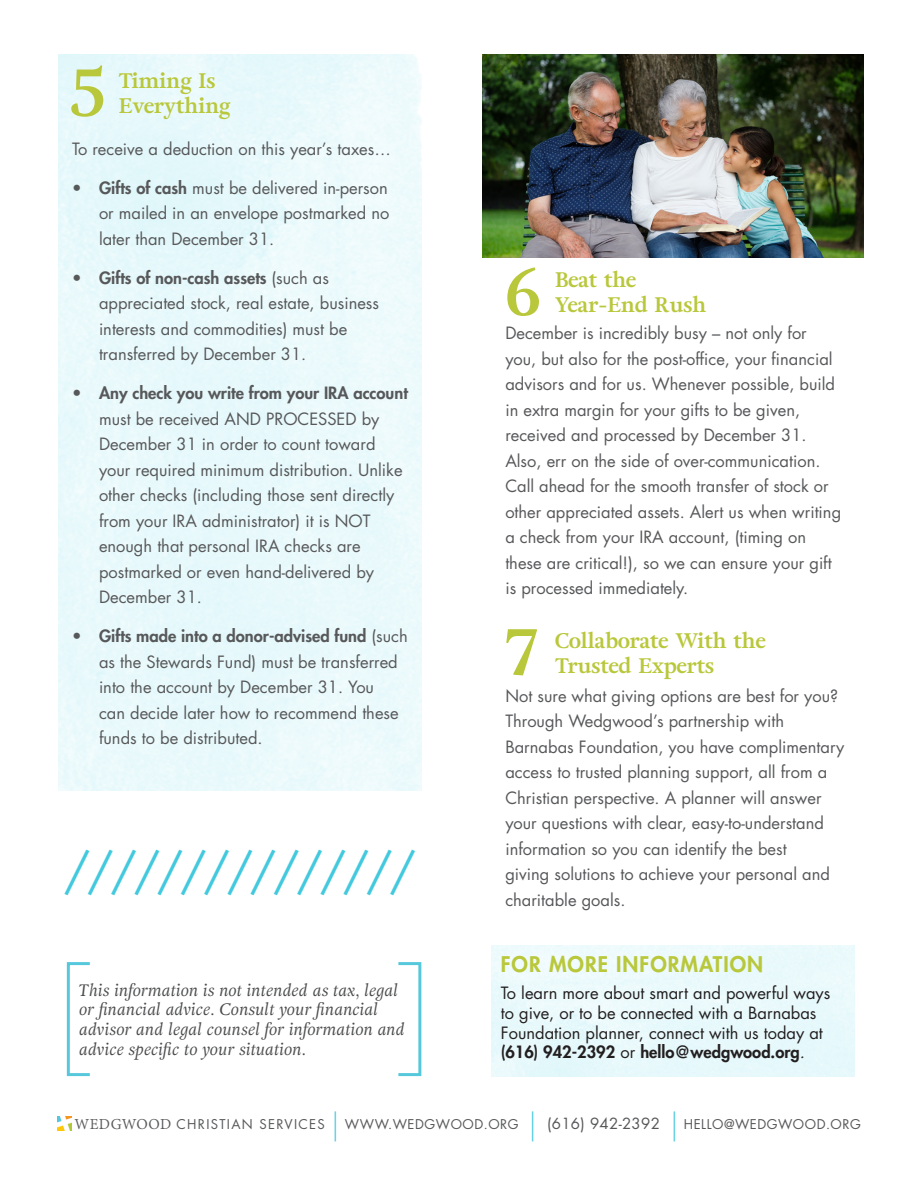
<style>
.page{position:relative;width:918px;height:1188px;background:#fff}
.page>*{position:absolute;margin:0;border:0;box-sizing:border-box;transform-origin:0 0}
.t1{font:700 66px "Adriane Text";color:#b9c73a}
.t2{font:46.5px "Futura Std";color:#42c9de}
.t3{font:30px "Futura Std";color:#42c9de;scale:.5 1}
.t4{font:700 21px "Adriane Text";color:#b9c73a}
.t5{font:800 21px "Futura Std";letter-spacing:.05em;color:#b9c73a}
.t6{font:16.5px/25.5px "Futura Std";color:#57585a}
.t7{font:italic 16.5px/19.8px "Adriane Text";letter-spacing:.01em;color:#4b4c4d}
.t8{font:16.5px/19.8px "Futura Std";color:#231f20}
.t9{font:15px "Futura Std";letter-spacing:.02em;color:#57585a}
.t10{font:13.2px "Futura Std";letter-spacing:.04em;color:#57585a}
.t11{font:13.2px "Futura Std";letter-spacing:.1em;color:#57585a}
.s1{font-weight:800}
.s2{font-style:italic}
.s3{font-family:"Adobe Devanagari";font-size:16.5px}
.s4{font-size:30px;color:#42c9de}
</style>
<div class="page">
<img style="left:57px;top:1117px;width:14px;height:14px">
<svg style="left:66px;top:962px;width:24px;height:115px"></svg>
<svg style="left:398px;top:962px;width:24px;height:115px"></svg>
<img style="left:483px;top:54px;width:381px;height:204px">
<p class="t1" style="left:69px;top:49px;width:37px">5</p>
<p class="t4" style="left:119px;top:67px;width:98px">Timing Is</p>
<p class="t4" style="left:119px;top:92px;width:113px">Everything</p>
<p class="t6" style="left:72px;top:136px;width:320px">To receive a deduction on this year’s taxes…</p>
<p class="t6" style="left:99px;top:175px;width:292px;text-align:justify;text-indent:-27px"><span class="s1">• Gifts of cash</span> must be delivered in-person or mailed in an envelope postmarked no later than December 31.</p>
<p class="t6" style="left:99px;top:265px;width:282px;text-indent:-27px"><span class="s1">• Gifts of non-cash assets</span> (such as appreciated stock, real estate, business interests and commodities) must be transferred by December 31.</p>
<p class="t6" style="left:99px;top:380px;width:310px;text-indent:-27px"><span class="s1">• Any check you write from your IRA account </span>must be received AND PROCESSED by December 31 in order to count toward your required minimum distribution. Unlike other checks (including those sent directly from your IRA administrator) it is NOT enough that personal IRA checks are postmarked or even hand-delivered by December 31.</p>
<p class="t6" style="left:99px;top:623px;width:310px;text-indent:-27px"><span class="s1">• Gifts made into a donor-advised fund</span> (such as the Stewards Fund) must be transferred into the account by December 31. You<br>can decide later how to recommend these funds to be distributed.</p>
<p class="t2" style="left:64px;top:841px;width:354px">///////////////</p>
<p class="t7" style="left:79px;top:980px;width:327px">This information is not intended as tax, legal or financial advice. Consult your financial advisor and legal counsel for information and advice specific to your situation.</p>
<p class="t1" style="left:505px;top:248px;width:37px">6</p>
<p class="t4" style="left:555px;top:266px;width:83px">Beat the</p>
<p class="t4" style="left:555px;top:291px;width:153px">Year-End Rush</p>
<p class="t6" style="left:505px;top:320px;width:331px">December is incredibly busy – not only for you, but also for the post-office, your financial advisors and for us. Whenever possible, build</p>
<p class="t6" style="left:505px;top:397px;width:317px">in extra margin for your gifts to be given, received and processed by December 31.<br>Also, err on the side of over-communication.</p>
<p class="t6" style="left:505px;top:473px;width:337px">Call ahead for the smooth transfer of stock or other appreciated assets. Alert us when writing a check from your IRA account, (timing on these are critical!), so we can ensure your gift is processed immediately.</p>
<p class="t1" style="left:505px;top:608px;width:34px">7</p>
<p class="t4" style="left:555px;top:626px;width:212px">Collaborate With the</p>
<p class="t4" style="left:555px;top:652px;width:160px">Trusted Experts</p>
<p class="t6" style="left:505px;top:683px;width:334px">Not sure what giving options are best for you?</p>
<p class="t6" style="left:505px;top:708px;width:280px">Through Wedgwood’s partnership with</p>
<p class="t6" style="left:505px;top:734px;width:341px">Barnabas Foundation, you have complimentary access to trusted planning support, all from a</p>
<p class="t6" style="left:505px;top:785px;width:326px">Christian perspective. A planner will answer your questions with clear, easy-to-understand information so you can identify the best giving solutions to achieve your personal and charitable goals.</p>
<p class="t5" style="left:501px;top:951px;width:264px">FOR MORE INFORMATION</p>
<p class="t8" style="left:501px;top:983px;width:331px">To learn more about smart and powerful ways to give, or to be connected with a Barnabas Foundation planner, connect with us today at <span class="s1">(616) 942-2392</span> or <span class="s1">hello@wedgwood.org</span><span class="s2">.</span></p>
<p class="t11" style="left:75px;top:1116px;width:252px"><span class="s3">WEDGWOOD</span> CHRISTIAN SERVICES</p>
<p class="t3" style="left:331px;top:1105px;width:19px">|</p>
<p class="t10" style="left:345px;top:1116px;width:175px">WWW.WEDGWOOD.ORG</p>
<p class="t9" style="left:529px;top:1114px;width:152px"><span class="s4">|</span> (616) 942-2392 <span class="s4">|</span></p>
<p class="t10" style="left:684px;top:1116px;width:179px">HELLO@WEDGWOOD.ORG</p>
</div>
